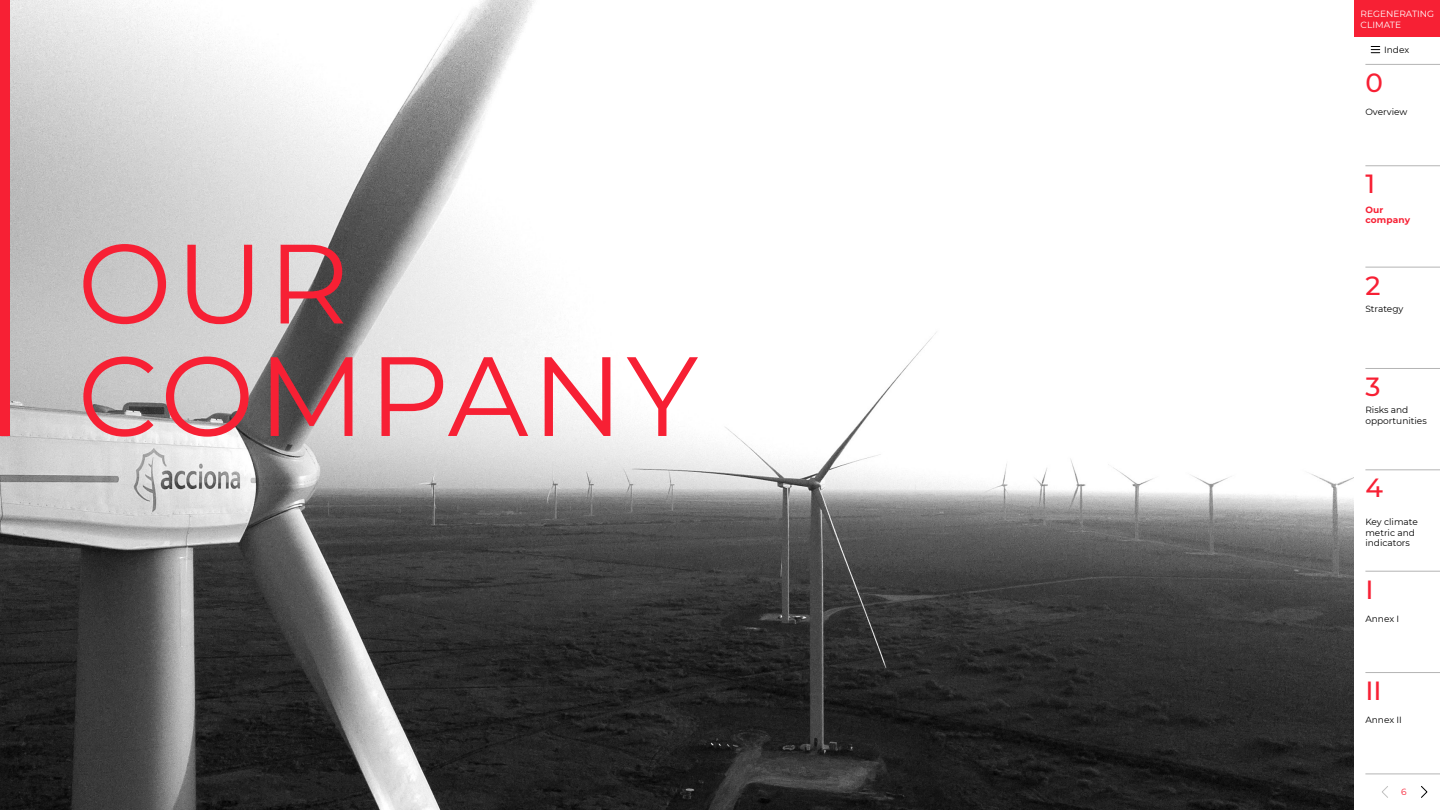
<style>
.page{position:relative;width:1440px;height:810px;background:#fff}
.page>*{position:absolute;margin:0;border:0;box-sizing:border-box;transform-origin:0 0}
.t1{font:112.5px/112.5px "Montserrat";letter-spacing:.03em;color:#f72034}
.t2{font:500 26.25px "Montserrat";color:#f72034}
.t3{font:9px/10.5px "Montserrat";color:#000}
.t4{font:9px/10.5px "Montserrat";color:#fff}
.t5{font:700 9px/9.8px "Montserrat";letter-spacing:.02em;color:#f72034}
.t6{font:9px "Montserrat";color:#f72034}
</style>
<div class="page">
<svg style="left:1421px;top:786px;width:7px;height:12px"></svg>
<svg style="left:1382px;top:786px;width:6px;height:12px"></svg>
<div style="left:1354px;top:0;width:86px;height:36px;background:#f72034"></div>
<svg style="left:1371px;top:46px;width:9px;height:7px"></svg>
<hr style="left:1365px;top:368px;width:75px;height:1px;background:#b4b4b4">
<hr style="left:1365px;top:470px;width:75px;height:1px;background:#b4b4b4">
<hr style="left:1365px;top:571px;width:75px;height:1px;background:#b4b4b4">
<hr style="left:1365px;top:672px;width:75px;height:1px;background:#b4b4b4">
<hr style="left:1365px;top:774px;width:75px;height:1px;background:#b4b4b4">
<hr style="left:1365px;top:64px;width:75px;height:1px;background:#b4b4b4">
<hr style="left:1365px;top:166px;width:75px;height:1px;background:#b4b4b4">
<hr style="left:1365px;top:267px;width:75px;height:1px;background:#b4b4b4">
<img style="left:0;top:0;width:1354px;height:810px">
<div style="left:0;top:0;width:10px;height:435px;background:#f72034"></div>
<h1 class="t1" style="left:78px;top:223px;width:622px">OUR<br>COMPANY</h1>
<p class="t4" style="left:1361px;top:8px;width:75px">REGENERATING<br>CLIMATE</p>
<p class="t3" style="left:1384px;top:44px;width:27px">Index</p>
<h2 class="t2" style="left:1365px;top:64px;width:19px">0</h2>
<p class="t3" style="left:1365px;top:106px;width:44px">Overview</p>
<h2 class="t2" style="left:1365px;top:166px;width:11px">1</h2>
<p class="t5" style="left:1365px;top:204px;width:46px">Our company</p>
<h2 class="t2" style="left:1365px;top:267px;width:17px">2</h2>
<p class="t3" style="left:1365px;top:303px;width:39px">Strategy</p>
<h2 class="t2" style="left:1365px;top:368px;width:17px">3</h2>
<p class="t3" style="left:1365px;top:405px;width:63px">Risks and opportunities</p>
<h2 class="t2" style="left:1365px;top:470px;width:19px">4</h2>
<p class="t3" style="left:1365px;top:516px;width:54px">Key climate metric and indicators</p>
<h2 class="t2" style="left:1365px;top:571px;width:10px">I</h2>
<p class="t3" style="left:1365px;top:613px;width:35px">Annex I</p>
<h2 class="t2" style="left:1365px;top:672px;width:18px">II</h2>
<p class="t3" style="left:1365px;top:715px;width:38px">Annex II</p>
<p class="t6" style="left:1401px;top:785px;width:7px">6</p>
</div>
